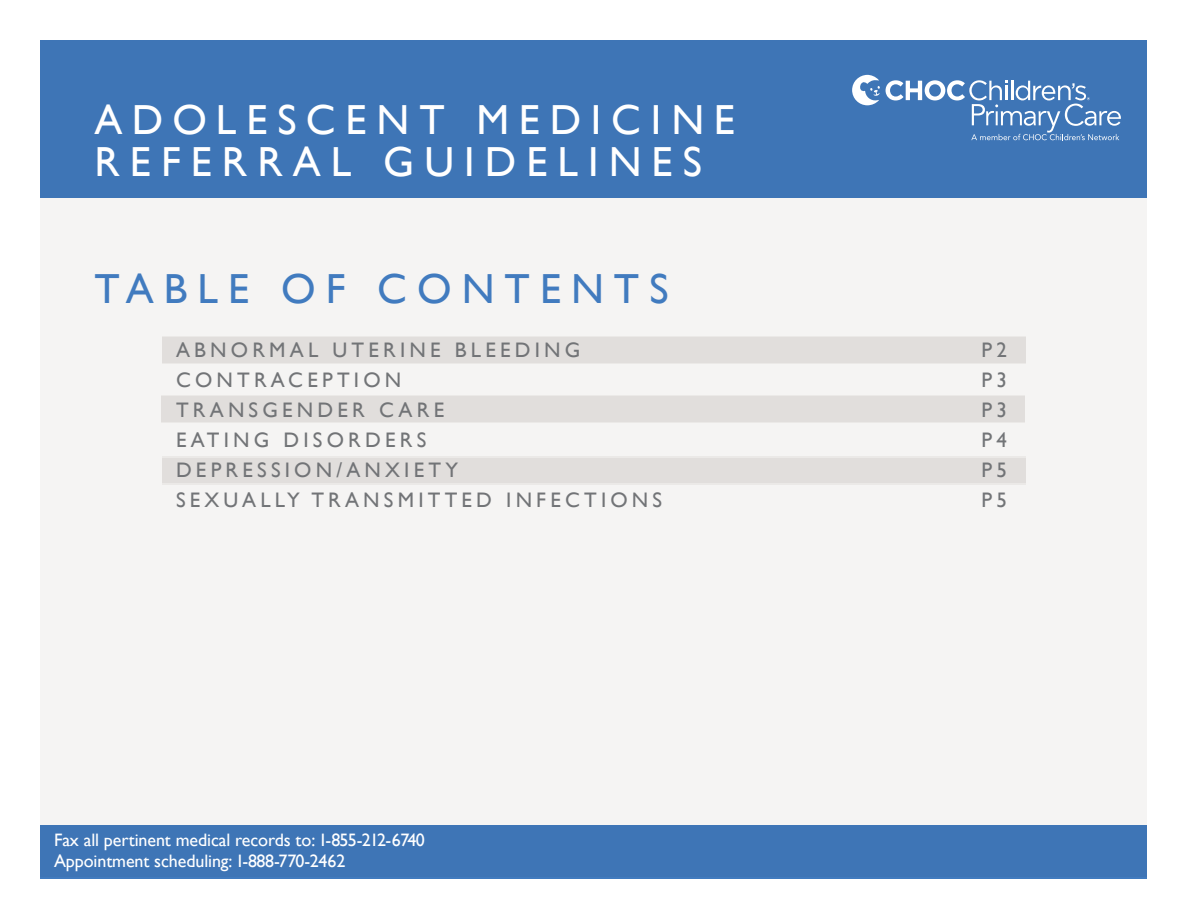
<style>
.page{position:relative;width:1188px;height:918px;background:#fff}
.page>*{position:absolute;margin:0;border:0;box-sizing:border-box;transform-origin:0 0}
.t1{font:42px/42px "Gill Sans";letter-spacing:.24em;color:#fff}
.t2{font:42px "Gill Sans";letter-spacing:.24em;color:#417bbf}
.t3{font:21px "Gill Sans";letter-spacing:.2em;color:#727477}
.t4{font:18px/21px "Gill Sans";letter-spacing:-.005em;color:#fff}
</style>
<div class="page">
<div style="left:40px;top:40px;width:1108px;height:838px;background:#f5f4f3"></div>
<div style="left:162px;top:338px;width:864px;height:26px;background:#ebe9e7"></div>
<div style="left:162px;top:336px;width:864px;height:27px;background:#e1dedc"></div>
<div style="left:161px;top:396px;width:864px;height:27px;background:#ebe9e7"></div>
<div style="left:161px;top:395px;width:864px;height:27px;background:#e1dedc"></div>
<div style="left:162px;top:458px;width:864px;height:27px;background:#ebe9e7"></div>
<div style="left:162px;top:456px;width:864px;height:27px;background:#e1dedc"></div>
<div style="left:40px;top:40px;width:1108px;height:158px;background:#3e75b6"></div>
<svg style="left:852px;top:75px;width:28px;height:30px"></svg>
<svg style="left:886px;top:80px;width:235px;height:60px"></svg>
<div style="left:40px;top:825px;width:1108px;height:54px;background:#3e75b6"></div>
<h1 class="t1" style="left:94px;top:100px;width:642px">ADOLESCENT MEDICINE<br>REFERRAL GUIDELINES</h1>
<h1 class="t2" style="left:94px;top:265px;width:576px">TABLE OF CONTENTS</h1>
<p class="t3" style="left:176px;top:338px;width:406px">ABNORMAL UTERINE BLEEDING</p>
<p class="t3" style="left:982px;top:338px;width:27px">P2</p>
<p class="t3" style="left:176px;top:368px;width:227px">CONTRACEPTION</p>
<p class="t3" style="left:982px;top:368px;width:27px">P3</p>
<p class="t3" style="left:176px;top:398px;width:270px">TRANSGENDER CARE</p>
<p class="t3" style="left:982px;top:398px;width:27px">P3</p>
<p class="t3" style="left:176px;top:428px;width:252px">EATING DISORDERS</p>
<p class="t3" style="left:982px;top:428px;width:27px">P4</p>
<p class="t3" style="left:176px;top:458px;width:284px">DEPRESSION/ANXIETY</p>
<p class="t3" style="left:982px;top:458px;width:27px">P5</p>
<p class="t3" style="left:176px;top:488px;width:488px">SEXUALLY TRANSMITTED INFECTIONS</p>
<p class="t3" style="left:982px;top:488px;width:27px">P5</p>
<p class="t4" style="left:54px;top:830px;width:372px">Fax all pertinent medical records to: 1-855-212-6740<br>Appointment scheduling: 1-888-770-2462</p>
</div>
